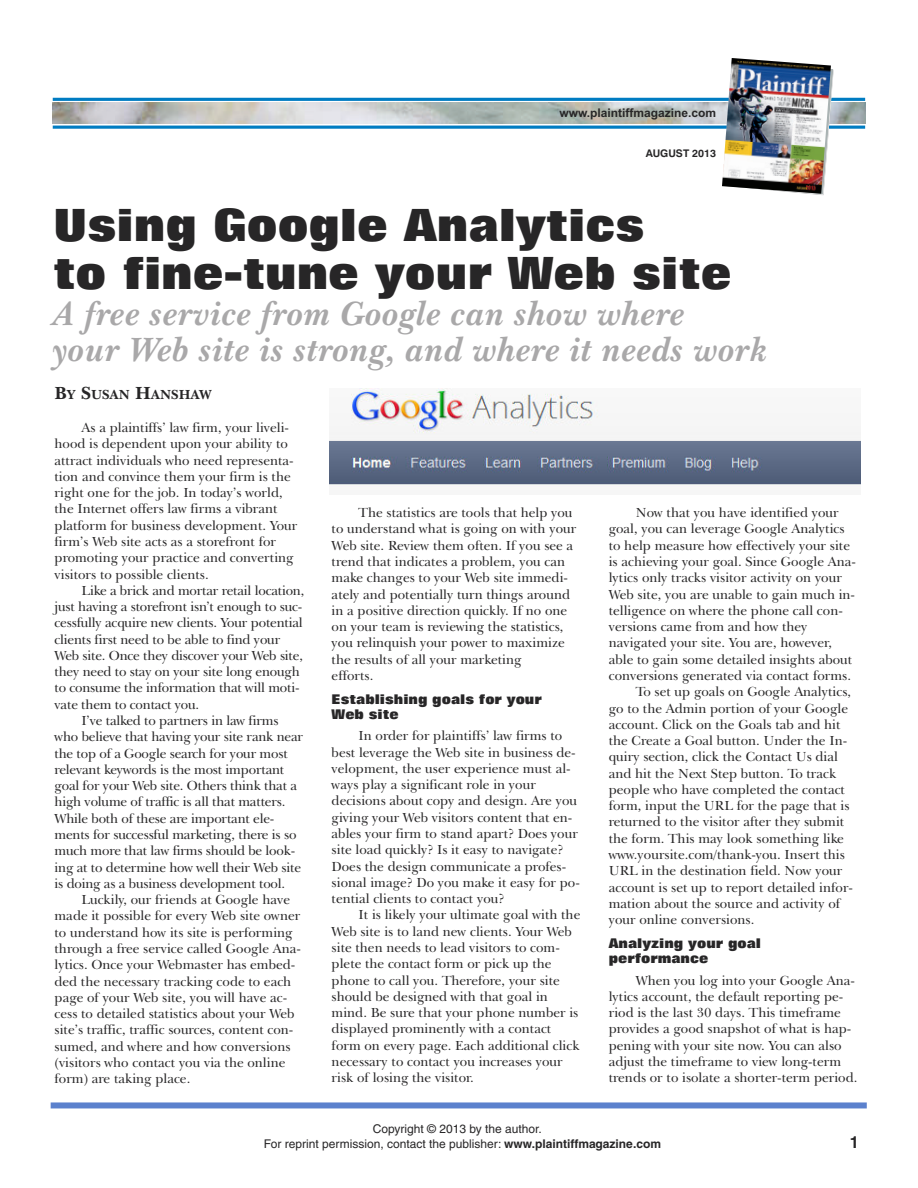
<style>
.page{position:relative;width:918px;height:1188px;background:#fff}
.page>*{position:absolute;margin:0;border:0;box-sizing:border-box;transform-origin:0 0}
.t1{font:800 45px/48px "Folio BT";color:#272627}
.t2{font:italic 700 34.5px/36px "New Baskerville IT Cby BT";color:#a9a8a9}
.t3{font:700 16.5px "Helvetica";color:#272627}
.t4{font:13.5px/16.4px "New Baskerville IT Cby BT";color:#272627}
.t5{font:800 13.5px/15px "Folio BT";color:#272627}
.t6{font:700 13.5px "New Baskerville IT Cby BT";color:#272627}
.t7{font:12px/15px "Helvetica";color:#272627}
.t8{font:700 12px "Arial";color:#272627}
.t9{font:700 10.5px "Swiss 721 BT";color:#272627}
.s1{font-size:18px}
.s2{font-weight:700}
</style>
<div class="page">
<img style="left:330px;top:388px;width:531px;height:99px">
<img style="left:53px;top:103px;width:812px;height:21px">
<hr style="left:53px;top:98px;width:812px;height:3px;background:#007cc2">
<hr style="left:53px;top:126px;width:812px;height:3px;background:#007cc2">
<svg style="left:812px;top:69px;width:22px;height:126px"></svg>
<img style="left:722px;top:58px;width:109px;height:136px">
<div style="left:51px;top:1102px;width:816px;height:6px;background:#5b81cd"></div>
<p class="t8" style="left:559px;top:106px;width:158px">www.plaintiffmagazine.com</p>
<p class="t9" style="left:646px;top:149px;width:72px">AUGUST 2013</p>
<h1 class="t1" style="left:53px;top:206px;width:680px">Using Google Analytics<br>to fine-tune your Web site</h1>
<h2 class="t2" style="left:53px;top:300px;width:716px">A free service from Google can show where<br>your Web site is strong, and where it needs work</h2>
<p class="t6" style="left:55px;top:390px;width:159px"><span class="s1">B</span>Y <span class="s1">S</span>USAN <span class="s1">H</span>ANSHAW</p>
<p class="t4" style="left:55px;top:421px;width:244px;text-indent:27px">As a plaintiffs’ law firm, your liveli&shy;hood is dependent upon your ability to attract individuals who need representa&shy;tion and convince them your firm is the right one for the job. In today’s world, the Internet offers law firms a vibrant platform for business development. Your firm’s Web site acts as a storefront for promoting your practice and converting visitors to possible clients.</p>
<p class="t4" style="left:82px;top:584px;width:224px">Like a brick and mortar retail location,</p>
<p class="t4" style="left:55px;top:600px;width:249px">just having a storefront isn’t enough to suc-</p>
<p class="t4" style="left:55px;top:616px;width:250px">cessfully acquire new clients. Your potential</p>
<p class="t4" style="left:55px;top:633px;width:227px">clients first need to be able to find your</p>
<p class="t4" style="left:55px;top:649px;width:250px">Web site. Once they discover your Web site,</p>
<p class="t4" style="left:55px;top:665px;width:247px">they need to stay on your site long enough</p>
<p class="t4" style="left:55px;top:681px;width:246px">to consume the information that will moti-</p>
<p class="t4" style="left:55px;top:698px;width:146px">vate them to contact you.</p>
<p class="t4" style="left:82px;top:714px;width:198px">I’ve talked to partners in law firms</p>
<p class="t4" style="left:55px;top:730px;width:250px">who believe that having your site rank near</p>
<p class="t4" style="left:55px;top:746px;width:235px">the top of a Google search for your most</p>
<p class="t4" style="left:55px;top:763px;width:231px">relevant keywords is the most important</p>
<p class="t4" style="left:55px;top:779px;width:244px">goal for your Web site. Others think that a</p>
<p class="t4" style="left:55px;top:795px;width:232px">high volume of traffic is all that matters.</p>
<p class="t4" style="left:55px;top:812px;width:221px">While both of these are important ele-</p>
<p class="t4" style="left:55px;top:828px;width:243px">ments for successful marketing, there is so</p>
<p class="t4" style="left:55px;top:844px;width:242px">much more that law firms should be look-</p>
<p class="t4" style="left:55px;top:860px;width:248px">ing at to determine how well their Web site</p>
<p class="t4" style="left:55px;top:877px;width:232px">is doing as a business development tool.</p>
<p class="t4" style="left:82px;top:893px;width:210px">Luckily, our friends at Google have</p>
<p class="t4" style="left:55px;top:909px;width:247px">made it possible for every Web site owner</p>
<p class="t4" style="left:55px;top:926px;width:240px">to understand how its site is performing</p>
<p class="t4" style="left:55px;top:942px;width:248px">through a free service called Google Ana-</p>
<p class="t4" style="left:55px;top:958px;width:242px">lytics. Once your Webmaster has embed-</p>
<p class="t4" style="left:55px;top:974px;width:238px">ded the necessary tracking code to each</p>
<p class="t4" style="left:55px;top:991px;width:234px">page of your Web site, you will have ac-</p>
<p class="t4" style="left:55px;top:1007px;width:242px">cess to detailed statistics about your Web</p>
<p class="t4" style="left:55px;top:1023px;width:240px">site’s traffic, traffic sources, content con-</p>
<p class="t4" style="left:55px;top:1040px;width:238px">sumed, and where and how conversions</p>
<p class="t4" style="left:55px;top:1056px;width:232px">(visitors who contact you via the online</p>
<p class="t4" style="left:55px;top:1072px;width:137px">form) are taking place.</p>
<p class="t4" style="left:332px;top:506px;width:246px;text-indent:27px">The statistics are tools that help you to understand what is going on with your Web site. Review them often. If you see a trend that indicates a problem, you can make changes to your Web site immedi&shy;ately and potentially turn things around in a positive direction quickly. If no one on your team is reviewing the statistics, you relinquish your power to maximize the results of all your marketing<br>efforts.</p>
<p class="t5" style="left:332px;top:693px;width:212px">Establishing goals for your<br>Web site</p>
<p class="t4" style="left:332px;top:729px;width:250px;text-indent:27px">In order for plaintiffs’ law firms to best leverage the Web site in business de&shy;velopment, the user experience must al&shy;ways play a significant role in your decisions about copy and design. Are you giving your Web visitors content that en&shy;ables your firm to stand apart? Does your site load quickly? Is it easy to navigate?<br>Does the design communicate a profes&shy;sional image? Do you make it easy for po&shy;tential clients to contact you?</p>
<p class="t4" style="left:332px;top:908px;width:250px;text-indent:27px">It is likely your ultimate goal with the Web site is to land new clients. Your Web site then needs to lead visitors to com&shy;plete the contact form or pick up the phone to call you. Therefore, your site should be designed with that goal in mind. Be sure that your phone number is displayed prominently with a contact form on every page. Each additional click necessary to contact you increases your risk of losing the visitor.</p>
<p class="t4" style="left:636px;top:506px;width:205px">Now that you have identified your</p>
<p class="t4" style="left:609px;top:522px;width:237px">goal, you can leverage Google Analytics</p>
<p class="t4" style="left:609px;top:539px;width:243px">to help measure how effectively your site</p>
<p class="t4" style="left:609px;top:555px;width:249px">is achieving your goal. Since Google Ana-</p>
<p class="t4" style="left:609px;top:571px;width:235px">lytics only tracks visitor activity on your</p>
<p class="t4" style="left:609px;top:587px;width:248px">Web site, you are unable to gain much in-</p>
<p class="t4" style="left:609px;top:604px;width:236px">telligence on where the phone call con-</p>
<p class="t4" style="left:609px;top:620px;width:200px">versions came from and how they</p>
<p class="t4" style="left:609px;top:636px;width:225px">navigated your site. You are, however,</p>
<p class="t4" style="left:609px;top:653px;width:245px">able to gain some detailed insights about</p>
<p class="t4" style="left:609px;top:669px;width:244px">conversions generated via contact forms.</p>
<p class="t4" style="left:636px;top:685px;width:217px">To set up goals on Google Analytics,</p>
<p class="t4" style="left:609px;top:701px;width:241px">go to the Admin portion of your Google</p>
<p class="t4" style="left:609px;top:718px;width:233px">account. Click on the Goals tab and hit</p>
<p class="t4" style="left:609px;top:734px;width:240px">the Create a Goal button. Under the In-</p>
<p class="t4" style="left:609px;top:750px;width:231px">quiry section, click the Contact Us dial</p>
<p class="t4" style="left:609px;top:767px;width:229px">and hit the Next Step button. To track</p>
<p class="t4" style="left:609px;top:783px;width:238px">people who have completed the contact</p>
<p class="t4" style="left:609px;top:799px;width:242px">form, input the URL for the page that is</p>
<p class="t4" style="left:609px;top:815px;width:237px">returned to the visitor after they submit</p>
<p class="t4" style="left:609px;top:832px;width:237px">the form. This may look something like</p>
<p class="t4" style="left:609px;top:848px;width:238px">www.yoursite.com/thank-you. Insert this</p>
<p class="t4" style="left:609px;top:864px;width:235px">URL in the destination field. Now your</p>
<p class="t4" style="left:609px;top:881px;width:246px">account is set up to report detailed infor-</p>
<p class="t4" style="left:609px;top:897px;width:233px">mation about the source and activity of</p>
<p class="t4" style="left:609px;top:913px;width:147px">your online conversions.</p>
<p class="t5" style="left:609px;top:937px;width:154px">Analyzing your goal performance</p>
<p class="t4" style="left:609px;top:973px;width:250px;text-indent:27px">When you log into your Google Ana&shy;lytics account, the default reporting pe&shy;riod is the last 30 days. This timeframe provides a good snapshot of what is hap&shy;pening with your site now. You can also adjust the timeframe to view long-term trends or to isolate a shorter-term period.</p>
<p class="t7" style="left:264px;top:1123px;width:399px;text-indent:109px">Copyright © 2013 by the author.<br>For reprint permission, contact the publisher: <span class="s2">www.plaintiffmagazine.com</span></p>
<p class="t3" style="left:850px;top:1136px;width:11px">1</p>
</div>
